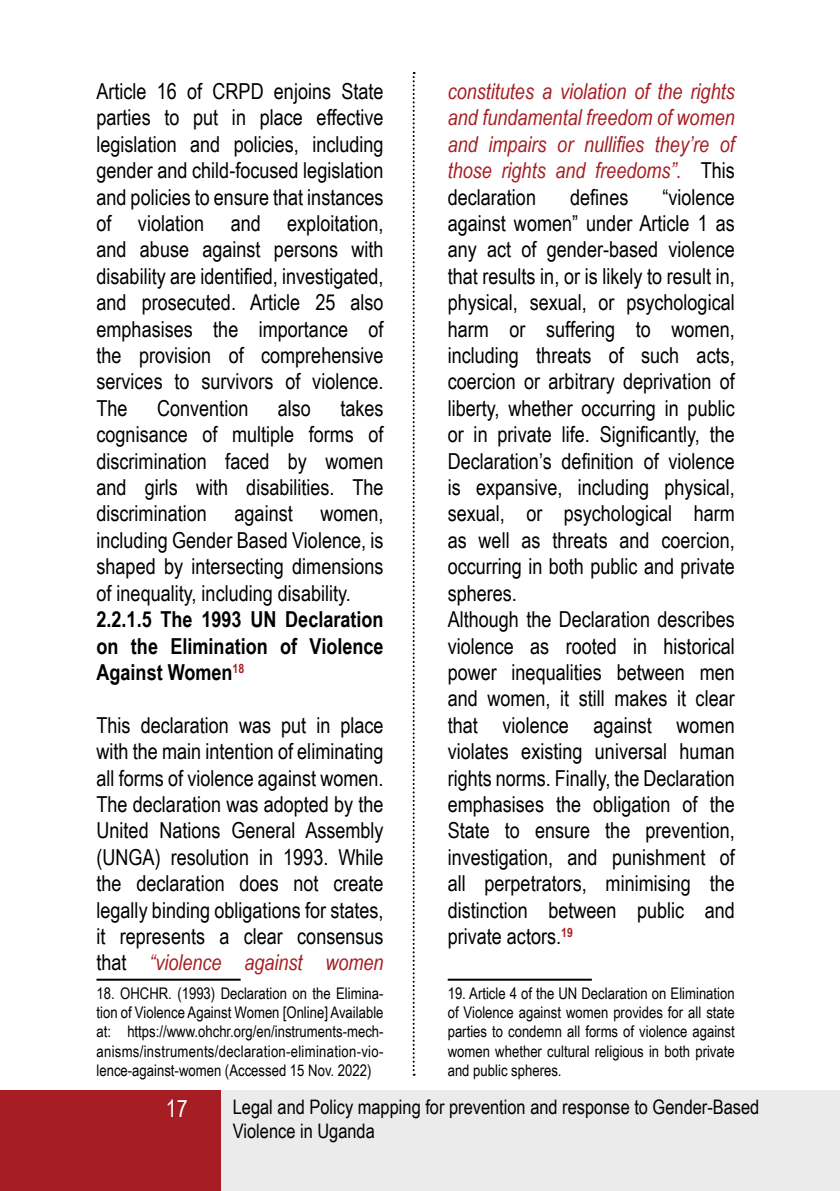
<style>
.page{position:relative;width:840px;height:1191px;background:#fff}
.page>*{position:absolute;margin:0;border:0;box-sizing:border-box;transform-origin:0 0}
.t1{font:24px "Arial Narrow";color:#fff}
.t2{font:22px/26.4px "Arial Narrow";color:#000;text-align:justify}
.t3{font:italic 22px/26.4px "Arial Narrow";color:#a61e23;text-align:justify}
.t4{font:700 22px/26.4px "Arial Narrow";color:#000;text-align:justify}
.t5{font:20px/24px "Arial Narrow";color:#000}
.t6{font:16px/19.2px "Arial Narrow";color:#000;text-align:justify}
.s1{font-style:italic;color:#a61e23}
.s2{font-style:normal;color:#000}
</style>
<div class="page">
<div style="left:0;top:1090px;width:839px;height:101px;background:#ebebec"></div>
<div style="left:0;top:1090px;width:221px;height:101px;background:#a61e23"></div>
<hr style="left:96px;top:978px;width:144px;height:2px;background:#000">
<hr style="left:447px;top:978px;width:144px;height:2px;background:#000">
<svg style="left:412px;top:72px;width:2px;height:1003px"></svg>
<p class="t2" style="left:96px;top:77px;width:288px">Article 16 of CRPD enjoins State parties to put in place effective legislation and policies, including gender and child-focused legislation and policies to ensure that instances of violation and exploitation, and abuse against persons with disability are identified, investigated, and prosecuted. Article 25 also emphasises the importance of the provision of comprehensive services to survivors of violence.<br>The</p>
<p class="t2" style="left:157px;top:394px;width:93px">Convention</p>
<p class="t2" style="left:278px;top:394px;width:35px">also</p>
<p class="t2" style="left:96px;top:394px;width:288px;text-indent:244px">takes cognisance of multiple forms of discrimination faced by women and girls with disabilities. The discrimination</p>
<p class="t2" style="left:234px;top:500px;width:60px">against</p>
<p class="t2" style="left:96px;top:500px;width:288px;text-indent:224px">women, including Gender Based Violence, is shaped by intersecting dimensions of inequality, including disability.</p>
<p class="t4" style="left:96px;top:605px;width:288px">2.2.1.5 The 1993 UN Declaration on the Elimination of Violence Against Women<sup>18</sup></p>
<p class="t2" style="left:96px;top:711px;width:288px">This declaration was put in place with the main intention of eliminating all forms of violence against women.<br>The declaration was adopted by the United Nations General Assembly (UNGA) resolution in 1993. While the declaration does not create legally binding obligations for states, it represents a clear consensus that <span class="s1">“violence against women</span></p>
<p class="t6" style="left:96px;top:983px;width:288px">18. OHCHR. (1993) Declaration on the Elimina&shy;tion of Violence Against Women [Online] Available at: https://www.ohchr.org/en/instruments-mech&shy;anisms/instruments/declaration-elimination-vio&shy;lence-against-women (Accessed 15 Nov. 2022)</p>
<p class="t3" style="left:447px;top:78px;width:288px">constitutes a violation of the rights and fundamental freedom of women and impairs or nullifies they’re of those rights and freedoms”. <span class="s2">This declaration</span></p>
<p class="t2" style="left:570px;top:183px;width:60px">defines</p>
<p class="t2" style="left:447px;top:183px;width:288px;text-align:left;text-indent:215px">“violence against women” under Article 1 as any act of gender-based violence that results in, or is likely to result in, physical, sexual, or psychological harm or suffering to women, including threats of such acts, coercion or arbitrary deprivation of liberty, whether occurring in public or in private life. Significantly, the<br>Declaration’s definition of violence is expansive, including physical, sexual, or psychological harm as well as threats and coercion, occurring in both public and private spheres.<br>Although the Declaration describes violence as rooted in historical power inequalities between men and women, it still makes it clear that violence against women violates existing universal human rights norms. Finally, the Declaration emphasises the obligation of the<br>State to ensure the prevention, investigation, and punishment of all perpetrators, minimising the distinction between public and private actors.<sup>19</sup></p>
<p class="t6" style="left:447px;top:983px;width:288px">19. Article 4 of the UN Declaration on Elimination of Violence against women provides for all state parties to condemn all forms of violence against women whether cultural religious in both private and public spheres.</p>
<p class="t1" style="left:166px;top:1090px;width:23px">17</p>
<p class="t5" style="left:233px;top:1094px;width:528px">Legal and Policy mapping for prevention and response to Gender-Based<br>Violence in Uganda</p>
</div>
